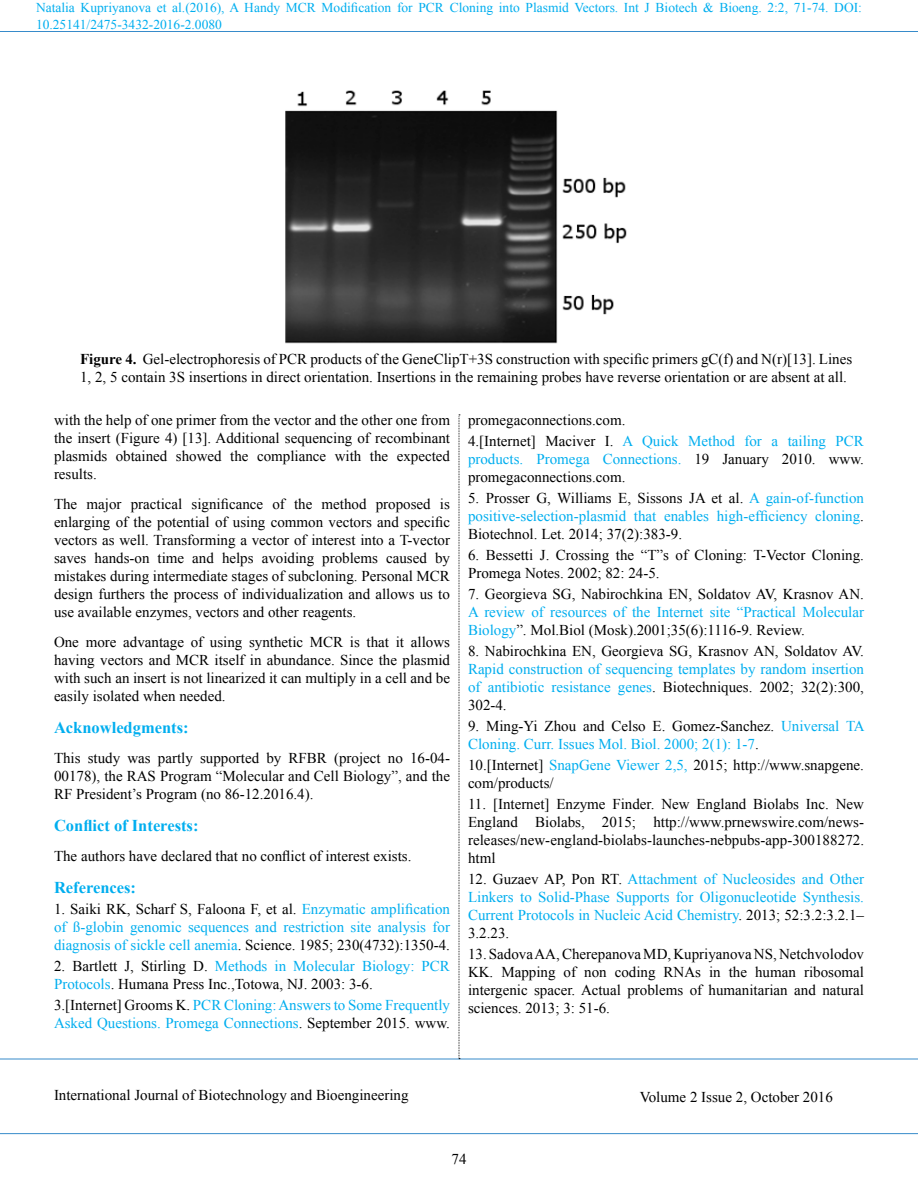
<style>
.page{position:relative;width:918px;height:1188px;background:#fff}
.page>*{position:absolute;margin:0;border:0;box-sizing:border-box;transform-origin:0 0}
.t1{font:700 16.5px "Times New Roman";color:#00aeef}
.t2{font:15px/18px "Times New Roman";color:#000;text-align:justify}
.t3{font:15px/18px "Times New Roman";color:#00aeef;text-align:justify}
.t4{font:13.5px/17.2px "Times New Roman";color:#00aeef}
.s1{font-weight:700}
.s2{color:#000}
.s3{color:#00aeef}
</style>
<div class="page">
<hr style="left:0;top:31px;width:918px;height:1px;background:#378bca">
<hr style="left:0;top:1059px;width:918px;height:1px;background:#378bca">
<hr style="left:0;top:1133px;width:918px;height:1px;background:#378bca">
<img style="left:285px;top:90px;width:342px;height:254px">
<svg style="left:459px;top:415px;width:1px;height:644px"></svg>
<p class="t4" style="left:36px;top:-2px;width:828px">Natalia Kupriyanova et al.(2016), A Handy MCR Modification for PCR Cloning into Plasmid Vectors. Int J Biotech &amp; Bioeng. 2:2, 71-74. DOI:<br>10.25141/2475-3432-2016-2.0080</p>
<p class="t2" style="left:80px;top:350px;width:774px"><span class="s1">Figure 4.</span> Gel-electrophoresis of PCR products of the GeneClipT+3S construction with specific primers gC(f) and N(r)[13]. Lines<br>1, 2, 5 contain 3S insertions in direct orientation. Insertions in the remaining probes have reverse orientation or are absent at all.</p>
<p class="t2" style="left:54px;top:411px;width:398px">with the help of one primer from the vector and the other one from the insert (Figure 4) [13]. Additional sequencing of recombinant plasmids obtained showed the compliance with the expected results.</p>
<p class="t2" style="left:54px;top:495px;width:398px">The major practical significance of the method proposed is enlarging of the potential of using common vectors and specific vectors as well. Transforming a vector of interest into a T-vector saves hands-on time and helps avoiding problems caused by mistakes during intermediate stages of subcloning. Personal MCR design furthers the process of individualization and allows us to use available enzymes, vectors and other reagents.</p>
<p class="t2" style="left:54px;top:633px;width:398px">One more advantage of using synthetic MCR is that it allows having vectors and MCR itself in abundance. Since the plasmid with such an insert is not linearized it can multiply in a cell and be easily isolated when needed.</p>
<p class="t1" style="left:54px;top:716px;width:136px">Acknowledgments:</p>
<p class="t2" style="left:54px;top:749px;width:398px">This study was partly supported by RFBR (project no 16-04- 00178), the RAS Program “Molecular and Cell Biology”, and the RF President’s Program (no 86-12.2016.4).</p>
<p class="t1" style="left:54px;top:814px;width:146px">Conflict of Interests:</p>
<p class="t2" style="left:54px;top:847px;width:359px">The authors have declared that no conflict of interest exists.</p>
<p class="t1" style="left:54px;top:876px;width:84px">References:</p>
<p class="t3" style="left:54px;top:899px;width:398px"><span class="s2">1. Saiki RK, Scharf S, Faloona F, et al.</span> Enzymatic amplification of ß-globin genomic sequences and restriction site analysis for diagnosis of sickle cell anemia<span class="s2">. Science. 1985; 230(4732):1350-4.</span></p>
<p class="t2" style="left:54px;top:956px;width:397px">2. Bartlett J, Stirling D. <span class="s3">Methods in Molecular Biology: PCR<br>Protocols</span>. Humana Press Inc.,Totowa, NJ. 2003: 3-6.</p>
<p class="t3" style="left:54px;top:995px;width:398px"><span class="s2">3.[Internet] Grooms K.</span> PCR Cloning: Answers to Some Frequently<br>Asked Questions. Promega Connections<span class="s2">. September 2015. www.</span></p>
<p class="t2" style="left:468px;top:411px;width:159px">promegaconnections.com.</p>
<p class="t2" style="left:468px;top:432px;width:398px">4.[Internet] Maciver I. <span class="s3">A Quick Method for a tailing PCR products. Promega Connections.</span> 19 January 2010. www. promegaconnections.com.</p>
<p class="t3" style="left:468px;top:489px;width:398px"><span class="s2">5. Prosser G, Williams E, Sissons JA et al.</span> A gain-of-function positive-selection-plasmid that enables high-efficiency cloning<span class="s2">.<br>Biotechnol. Let. 2014; 37(2):383-9.</span></p>
<p class="t2" style="left:468px;top:546px;width:398px">6. Bessetti J. Crossing the “T”s of Cloning: T-Vector Cloning.<br>Promega Notes. 2002; 82: 24-5.</p>
<p class="t2" style="left:468px;top:585px;width:398px">7. Georgieva SG, Nabirochkina EN, Soldatov AV, Krasnov AN.<br><span class="s3">A review of resources of the Internet site “Practical Molecular Biology</span>”. Mol.Biol (Mosk).2001;35(6):1116-9. Review.</p>
<p class="t2" style="left:468px;top:642px;width:398px">8. Nabirochkina EN, Georgieva SG, Krasnov AN, Soldatov AV.<br><span class="s3">Rapid construction of sequencing templates by random insertion of antibiotic resistance genes</span>. Biotechniques. 2002; 32(2):300, 302-4.</p>
<p class="t3" style="left:468px;top:717px;width:398px"><span class="s2">9. Ming-Yi Zhou and Celso E. Gomez-Sanchez.</span> Universal TA<br>Cloning. Curr. Issues Mol. Biol. 2000; 2(1): 1-7<span class="s2">.</span></p>
<p class="t2" style="left:468px;top:756px;width:398px">10.[Internet] <span class="s3">SnapGene Viewer 2,5,</span> 2015; http://www.snapgene. com/products/</p>
<p class="t2" style="left:468px;top:795px;width:398px">11. [Internet] Enzyme Finder. New England Biolabs Inc. New England Biolabs, 2015; http://www.prnewswire.com/news&shy;releases/new-england-biolabs-launches-nebpubs-app-300188272. html</p>
<p class="t3" style="left:468px;top:870px;width:398px"><span class="s2">12. Guzaev AP, Pon RT.</span> Attachment of Nucleosides and Other Linkers to Solid-Phase Supports for Oligonucleotide Synthesis.<br>Current Protocols in Nucleic Acid Chemistry<span class="s2">. 2013; 52:3.2:3.2.1– 3.2.23.</span></p>
<p class="t2" style="left:468px;top:945px;width:398px">13. Sadova AA, Cherepanova MD, Kupriyanova NS, Netchvolodov KK. Mapping of non coding RNAs in the human ribosomal intergenic spacer. Actual problems of humanitarian and natural sciences. 2013; 3: 51-6.</p>
<p class="t2" style="left:54px;top:1085px;width:356px">International Journal of Biotechnology and Bioengineering</p>
<p class="t2" style="left:640px;top:1087px;width:195px">Volume 2 Issue 2, October 2016</p>
<p class="t2" style="left:452px;top:1150px;width:16px">74</p>
</div>
